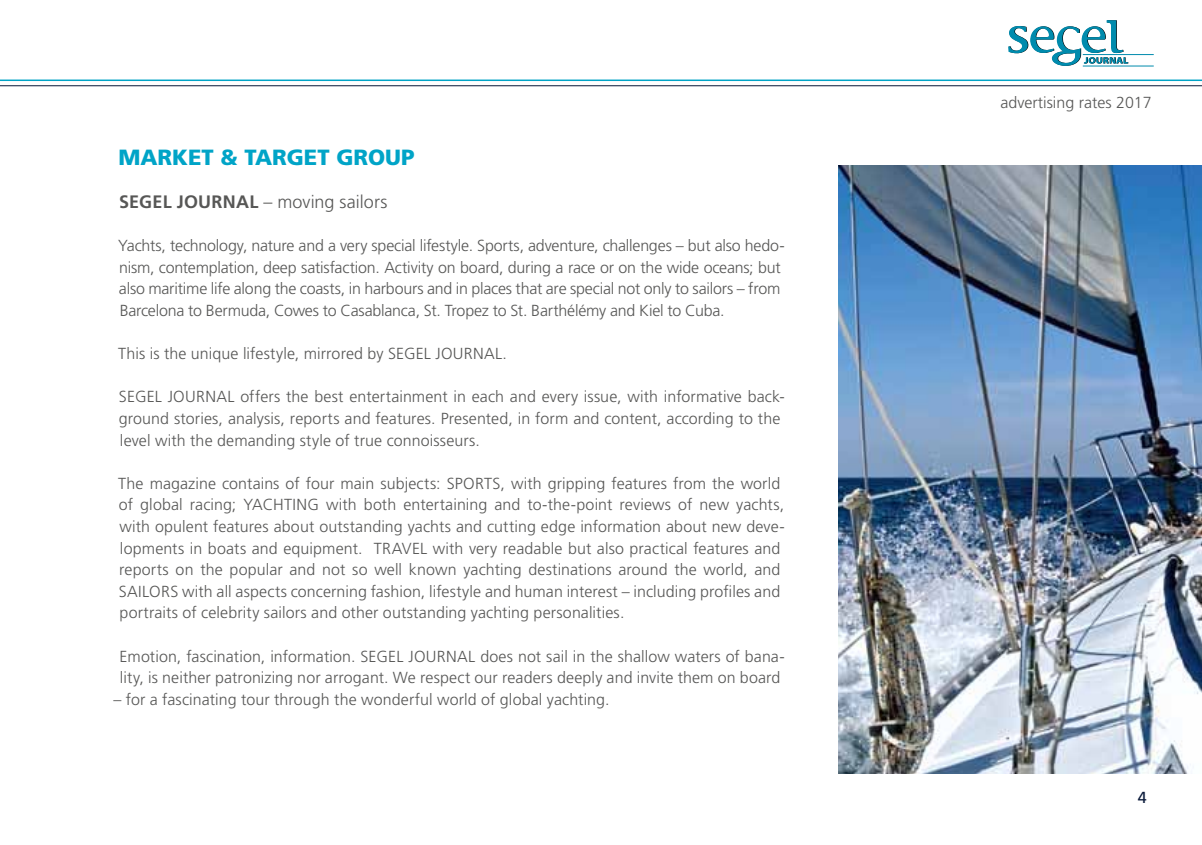
<style>
.page{position:relative;width:1202px;height:845px;background:#fff}
.page>*{position:absolute;margin:0;border:0;box-sizing:border-box;transform-origin:0 0}
.t1{font:900 22px "Frutiger";color:#00a4c7}
.t2{font:300 18px "Frutiger";letter-spacing:.005em;color:#575756}
.t3{font:300 16px/21.6px "Frutiger";letter-spacing:.005em;color:#575756}
.t4{font:300 16px/21.6px "Frutiger";letter-spacing:-.015em;color:#575756}
.t5{font:16px "Frutiger";color:#091939}
.s1{font-weight:700}
</style>
<div class="page">
<hr style="left:0;top:80px;width:1202px;height:1px;background:#00a4c7">
<hr style="left:0;top:85px;width:1202px;height:1px;background:#091939">
<svg style="left:1008px;top:20px;width:120px;height:46px"></svg>
<hr style="left:1083px;top:54px;width:71px;height:1px;background:#008bad">
<hr style="left:1083px;top:66px;width:71px;height:1px;background:#008bad">
<img style="left:838px;top:166px;width:364px;height:607px">
<h1 class="t1" style="left:118px;top:144px;width:298px">MARKET &amp; TARGET GROUP</h1>
<p class="t2" style="left:119px;top:191px;width:270px"><span class="s1">SEGEL JOURNAL</span> – moving sailors</p>
<p class="t4" style="left:118px;top:235px;width:668px">Yachts, technology, nature and a very special lifestyle. Sports, adventure, challenges – but also hedo&shy;nism, contemplation, deep satisfaction. Activity on board, during a race or on the wide oceans; but also maritime life along the coasts, in harbours and in places that are special not only to sailors – from Barcelona to Bermuda, Cowes to Casablanca, St. Tropez to St. Barthélémy and Kiel to Cuba.</p>
<p class="t3" style="left:118px;top:343px;width:390px">This is the unique lifestyle, mirrored by SEGEL JOURNAL.</p>
<p class="t3" style="left:119px;top:386px;width:667px">SEGEL JOURNAL offers the best entertainment in each and every issue, with informative back&shy;ground stories, analysis, reports and features. Presented, in form and content, according to the level with the demanding style of true connoisseurs.</p>
<p class="t3" style="left:118px;top:472px;width:668px">The magazine contains of four main subjects: SPORTS, with gripping features from the world of global racing; YACHTIN G with both entertaining and to-the-point reviews of new yachts, with opulent features about outstanding yachts and cutting edge information about new deve&shy;lopments in boats and equipment. TRAVEL with very readable but also practical features and reports on the popular and not so well known yachting destinations around the world, and SAILORS with all aspects concerning fashion, lifestyle and human interest – including profiles and portraits of celebrity sailors and other outstanding yachting personalities.</p>
<p class="t3" style="left:120px;top:645px;width:667px">Emotion, fascination, information. SEGEL JOURNAL does not sail in the shallow waters of bana&shy;lity, is neither patronizing nor arrogant. We respect our readers deeply and invite them on board</p>
<p class="t3" style="left:113px;top:688px;width:498px">– for a fascinating tour through the wonderful world of global yachting.</p>
<p class="t3" style="left:1000px;top:91px;width:153px">advertising rates 2017</p>
<p class="t5" style="left:1138px;top:787px;width:10px">4</p>
</div>
